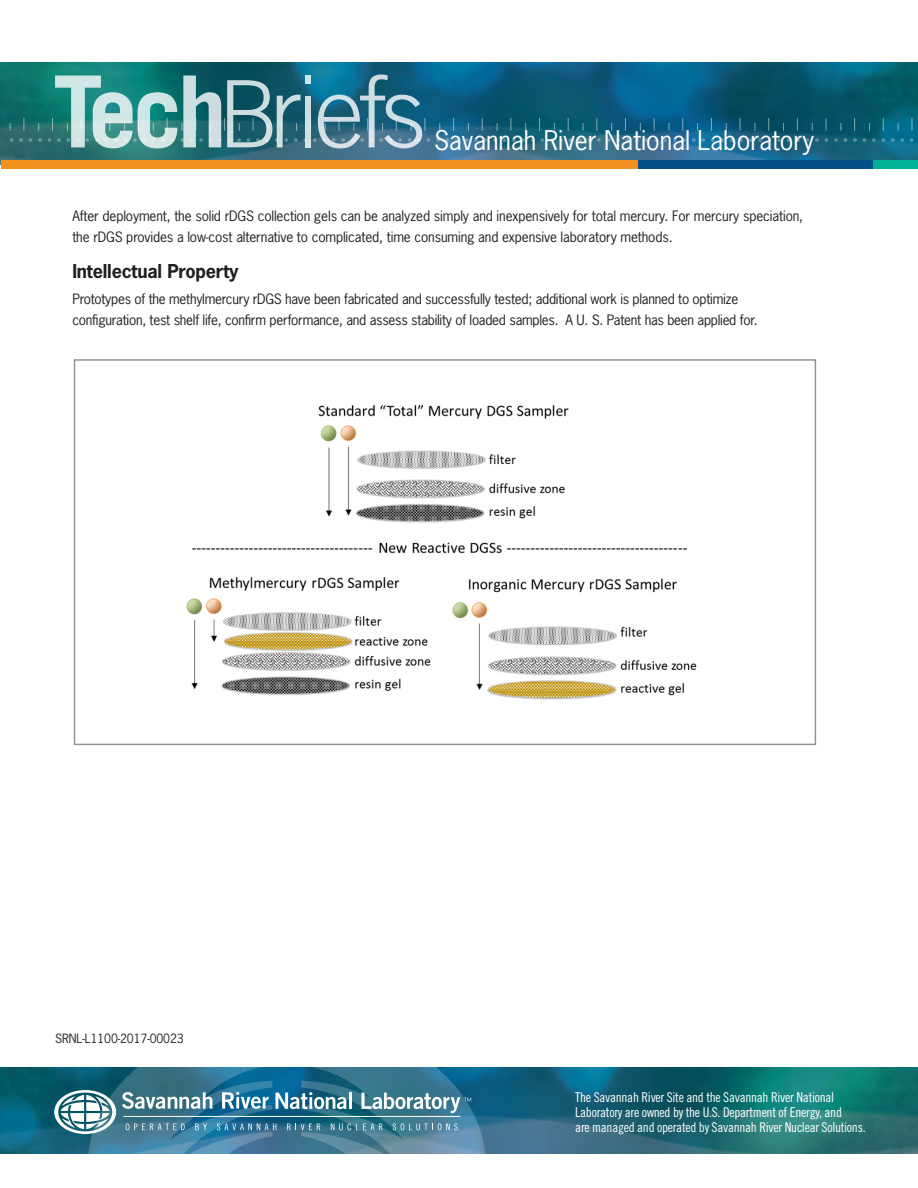
<style>
.page{position:relative;width:918px;height:1188px;background:#fff}
.page>*{position:absolute;margin:0;border:0;box-sizing:border-box;transform-origin:0 0}
.t1{font:25.5px "News Gothic Std";color:#fff}
.t2{font:700 18px "News Gothic Std";letter-spacing:-.01em;color:#231f20}
.t3{font:13.5px/21px "News Gothic Std";letter-spacing:-.02em;color:#231f20}
.t4{font:13.5px/15px "Trade Gothic LT Std Cn 18";letter-spacing:-.02em;color:#fff}
.t5{font:12px "News Gothic Std";letter-spacing:-.01em;color:#231f20}
</style>
<div class="page">
<img style="left:0;top:1067px;width:918px;height:86px">
<img style="left:0;top:63px;width:918px;height:101px">
<div style="left:1px;top:160px;width:864px;height:9px;background:#f4901d"></div>
<div style="left:638px;top:160px;width:280px;height:9px;background:#005187"></div>
<div style="left:873px;top:160px;width:45px;height:9px;background:#00b294"></div>
<svg style="left:10px;top:138px;width:3px;height:4px"></svg>
<svg style="left:19px;top:138px;width:4px;height:4px"></svg>
<svg style="left:29px;top:138px;width:3px;height:4px"></svg>
<svg style="left:38px;top:138px;width:4px;height:4px"></svg>
<svg style="left:436px;top:138px;width:4px;height:4px"></svg>
<svg style="left:446px;top:138px;width:3px;height:4px"></svg>
<svg style="left:455px;top:138px;width:4px;height:4px"></svg>
<svg style="left:465px;top:138px;width:3px;height:4px"></svg>
<svg style="left:474px;top:138px;width:4px;height:4px"></svg>
<svg style="left:484px;top:138px;width:3px;height:4px"></svg>
<svg style="left:493px;top:138px;width:13px;height:4px"></svg>
<svg style="left:512px;top:138px;width:13px;height:4px"></svg>
<svg style="left:531px;top:138px;width:13px;height:4px"></svg>
<svg style="left:550px;top:138px;width:13px;height:4px"></svg>
<svg style="left:569px;top:138px;width:3px;height:4px"></svg>
<svg style="left:578px;top:138px;width:4px;height:4px"></svg>
<svg style="left:588px;top:138px;width:3px;height:4px"></svg>
<svg style="left:597px;top:138px;width:4px;height:4px"></svg>
<svg style="left:607px;top:138px;width:3px;height:4px"></svg>
<svg style="left:616px;top:138px;width:4px;height:4px"></svg>
<svg style="left:626px;top:138px;width:3px;height:4px"></svg>
<svg style="left:635px;top:138px;width:4px;height:4px"></svg>
<svg style="left:645px;top:138px;width:3px;height:4px"></svg>
<svg style="left:654px;top:138px;width:4px;height:4px"></svg>
<svg style="left:664px;top:138px;width:3px;height:4px"></svg>
<svg style="left:673px;top:138px;width:4px;height:4px"></svg>
<svg style="left:683px;top:138px;width:3px;height:4px"></svg>
<svg style="left:692px;top:138px;width:13px;height:4px"></svg>
<svg style="left:711px;top:138px;width:13px;height:4px"></svg>
<svg style="left:730px;top:138px;width:13px;height:4px"></svg>
<svg style="left:749px;top:138px;width:13px;height:4px"></svg>
<svg style="left:768px;top:138px;width:3px;height:4px"></svg>
<svg style="left:777px;top:138px;width:4px;height:4px"></svg>
<svg style="left:787px;top:138px;width:3px;height:4px"></svg>
<svg style="left:796px;top:138px;width:4px;height:4px"></svg>
<svg style="left:806px;top:138px;width:3px;height:4px"></svg>
<svg style="left:815px;top:138px;width:4px;height:4px"></svg>
<svg style="left:825px;top:138px;width:3px;height:4px"></svg>
<svg style="left:834px;top:138px;width:4px;height:4px"></svg>
<svg style="left:844px;top:138px;width:3px;height:4px"></svg>
<svg style="left:853px;top:138px;width:4px;height:4px"></svg>
<svg style="left:863px;top:138px;width:3px;height:4px"></svg>
<svg style="left:872px;top:138px;width:13px;height:4px"></svg>
<svg style="left:891px;top:138px;width:13px;height:4px"></svg>
<svg style="left:910px;top:138px;width:4px;height:4px"></svg>
<svg style="left:24px;top:118px;width:1px;height:12px"></svg>
<svg style="left:453px;top:118px;width:1px;height:12px"></svg>
<svg style="left:482px;top:118px;width:1px;height:12px"></svg>
<svg style="left:511px;top:118px;width:1px;height:12px"></svg>
<svg style="left:539px;top:118px;width:1px;height:12px"></svg>
<svg style="left:568px;top:118px;width:1px;height:12px"></svg>
<svg style="left:596px;top:118px;width:1px;height:12px"></svg>
<svg style="left:625px;top:118px;width:1px;height:12px"></svg>
<svg style="left:654px;top:118px;width:1px;height:12px"></svg>
<svg style="left:682px;top:118px;width:1px;height:12px"></svg>
<svg style="left:711px;top:118px;width:1px;height:12px"></svg>
<svg style="left:740px;top:118px;width:1px;height:12px"></svg>
<svg style="left:768px;top:118px;width:1px;height:12px"></svg>
<svg style="left:797px;top:118px;width:1px;height:12px"></svg>
<svg style="left:826px;top:118px;width:1px;height:12px"></svg>
<svg style="left:854px;top:118px;width:1px;height:12px"></svg>
<svg style="left:883px;top:118px;width:1px;height:12px"></svg>
<svg style="left:912px;top:118px;width:1px;height:12px"></svg>
<svg style="left:54px;top:1067px;width:436px;height:87px;background:#46819a"></svg>
<hr style="left:124px;top:1116px;width:336px;height:1px;background:#fff">
<svg style="left:48px;top:75px;width:382px;height:73px;background:#59949e"></svg>
<img style="left:186px;top:404px;width:511px;height:296px">
<div style="left:74px;top:359px;width:742px;height:386px;border:2px solid #939598"></div>
<h1 class="t1" style="left:434px;top:124px;width:381px">Savannah River National Laboratory</h1>
<p class="t3" style="left:72px;top:206px;width:732px">After deployment, the solid rDGS collection gels can be analyzed simply and inexpensively for total mercury. For mercury speciation, the rDGS provides a low-cost alternative to complicated, time consuming and expensive laboratory methods.</p>
<h2 class="t2" style="left:72px;top:260px;width:168px">Intellectual Property</h2>
<p class="t3" style="left:72px;top:288px;width:687px">Prototypes of the methylmercury rDGS have been fabricated and successfully tested; additional work is planned to optimize configuration, test shelf life, confirm performance, and assess stability of loaded samples. A U. S. Patent has been applied for.</p>
<p class="t5" style="left:55px;top:1031px;width:130px">SRNL-L1100-2017-00023</p>
<p class="t4" style="left:575px;top:1089px;width:292px">The Savannah River Site and the Savannah River National<br>Laboratory are owned by the U.S. Department of Energy, and<br>are managed and operated by Savannah River Nuclear Solutions.</p>
</div>
